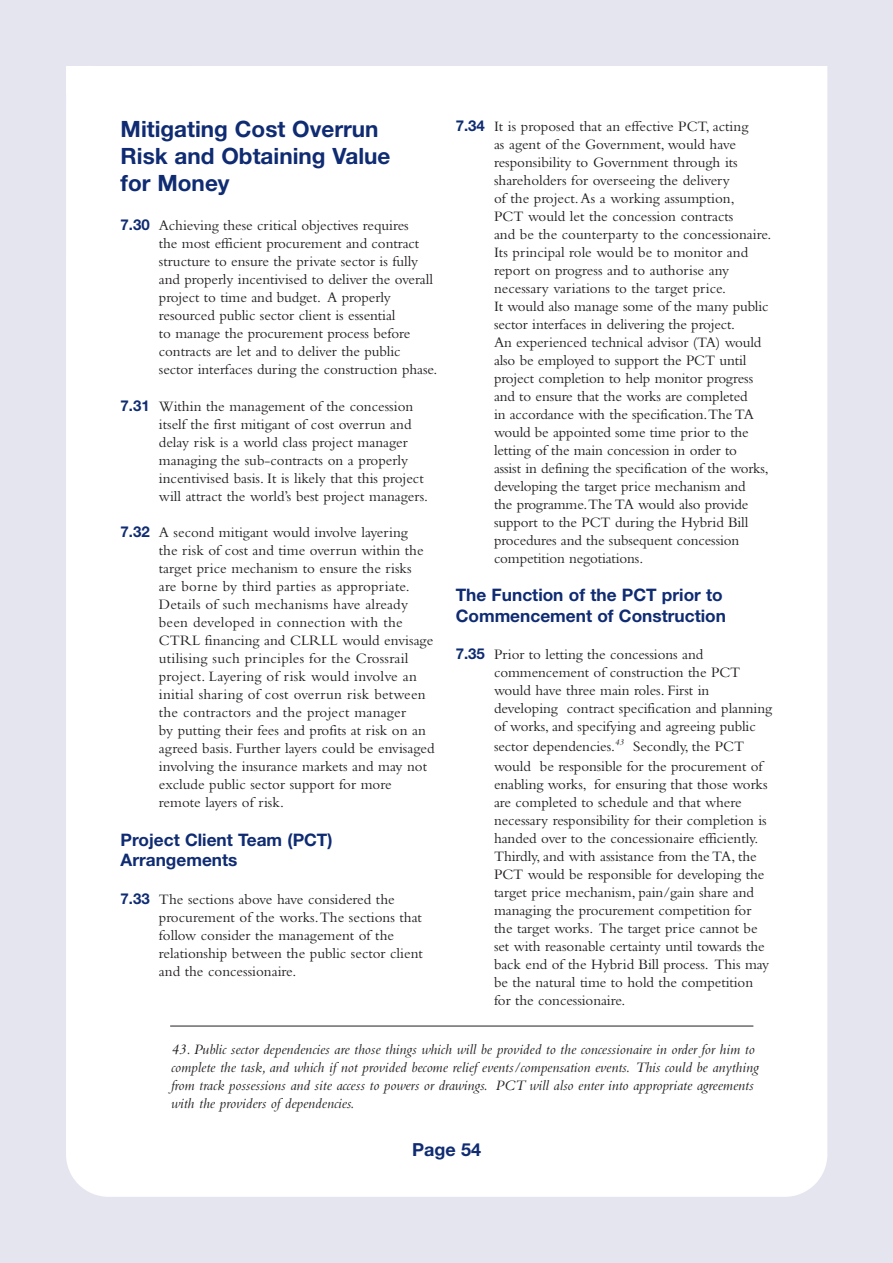
<style>
.page{position:relative;width:893px;height:1263px;background:#fff}
.page>*{position:absolute;margin:0;border:0;box-sizing:border-box;transform-origin:0 0}
.t1{font:700 22.5px/27px "Helvetica Neue";color:#0f2b72}
.t2{font:700 18px "Helvetica Neue";color:#0f2b72}
.t3{font:700 17.25px/20.7px "Helvetica Neue";color:#0f2b72}
.t4{font:15px/18px "Bembo";letter-spacing:-.005em;color:#231f20}
.t5{font:italic 15px/18px "Bembo";color:#231f20}
.s1{font-family:"Helvetica Neue";font-weight:700;color:#0f2b72}
</style>
<div class="page">
<div style="left:0;top:0;width:892px;height:1263px;background:#e5e5f0"></div>
<div style="left:66px;top:66px;width:761px;height:1131px;background:#fff"></div>
<div style="left:119px;top:119px;width:655px;height:954px;background:#fff"></div>
<hr style="left:170px;top:1026px;width:583px;height:1px;background:#231f20">
<h1 class="t1" style="left:121px;top:117px;width:271px">Mitigating Cost Overrun<br>Risk and Obtaining Value for Money</h1>
<p class="t4" style="left:159px;top:218px;width:280px;text-indent:-38px"><span class="s1">7.30</span> Achieving these critical objectives requires<br>the most efficient procurement and contract structure to ensure the private sector is fully and properly incentivised to deliver the overall project to time and budget. A properly resourced public sector client is essential<br>to manage the procurement process before contracts are let and to deliver the public sector interfaces during the construction phase.</p>
<p class="t4" style="left:159px;top:399px;width:271px;text-indent:-38px"><span class="s1">7.31</span> Within the management of the concession itself the first mitigant of cost overrun and delay risk is a world class project manager managing the sub-contracts on a properly incentivised basis. It is likely that this project will attract the world’s best project managers.</p>
<p class="t4" style="left:159px;top:525px;width:277px;text-indent:-38px"><span class="s1">7.32</span> A second mitigant would involve layering<br>the risk of cost and time overrun within the target price mechanism to ensure the risks<br>are borne by third parties as appropriate.<br>Details of such mechanisms have already been developed in connection with the CTRL financing and CLRLL would envisage utilising such principles for the Crossrail project. Layering of risk would involve an initial sharing of cost overrun risk between the contractors and the project manager<br>by putting their fees and profits at risk on an agreed basis. Further layers could be envisaged involving the insurance markets and may not exclude public sector support for more remote layers of risk.</p>
<p class="t3" style="left:121px;top:831px;width:213px">Project Client Team (PCT)<br>Arrangements</p>
<p class="t4" style="left:159px;top:891px;width:265px;text-indent:-38px"><span class="s1">7.33</span> The sections above have considered the procurement of the works.The sections that follow consider the management of the relationship between the public sector client and the concessionaire.</p>
<p class="t4" style="left:494px;top:119px;width:279px;text-indent:-38px"><span class="s1">7.34</span> It is proposed that an effective PCT, acting<br>as agent of the Government, would have responsibility to Government through its shareholders for overseeing the delivery<br>of the project.As a working assumption,<br>PCT would let the concession contracts<br>and be the counterparty to the concessionaire.<br>Its principal role would be to monitor and report on progress and to authorise any necessary variations to the target price.<br>It would also manage some of the many public sector interfaces in delivering the project.<br>An experienced technical advisor (TA) would also be employed to support the PCT until project completion to help monitor progress and to ensure that the works are completed<br>in accordance with the specification.The TA would be appointed some time prior to the letting of the main concession in order to<br>assist in defining the specification of the works, developing the target price mechanism and<br>the programme.The TA would also provide support to the PCT during the Hybrid Bill procedures and the subsequent concession competition negotiations.</p>
<p class="t3" style="left:455px;top:587px;width:272px">The Function of the PCT prior to<br>Commencement of Construction</p>
<p class="t4" style="left:494px;top:647px;width:280px;text-indent:-38px"><span class="s1">7.35</span> Prior to letting the concessions and commencement of construction the PCT would have three main roles. First in developing contract specification and planning of works, and specifying and agreeing public</p>
<p class="t4" style="left:494px;top:738px;width:270px;line-height:19.6px">sector dependencies.<sup>43</sup> Secondly, the PCT would be responsible for the procurement of</p>
<p class="t4" style="left:494px;top:777px;width:277px">enabling works, for ensuring that those works are completed to schedule and that where necessary responsibility for their completion is handed over to the concessionaire efficiently.<br>Thirdly, and with assistance from the TA, the PCT would be responsible for developing the target price mechanism, pain/gain share and managing the procurement competition for the target works. The target price cannot be set with reasonable certainty until towards the back end of the Hybrid Bill process. This may be the natural time to hold the competition for the concessionaire.</p>
<p class="t5" style="left:171px;top:1042px;width:589px">43. Public sector dependencies are those things which will be provided to the concessionaire in order for him to complete the task, and which if not provided become relief events/compensation events. This could be anything from track possessions and site access to powers or drawings. PCT will also enter into appropriate agreements with the providers of dependencies.</p>
<p class="t2" style="left:412px;top:1143px;width:71px">Page 54</p>
</div>
